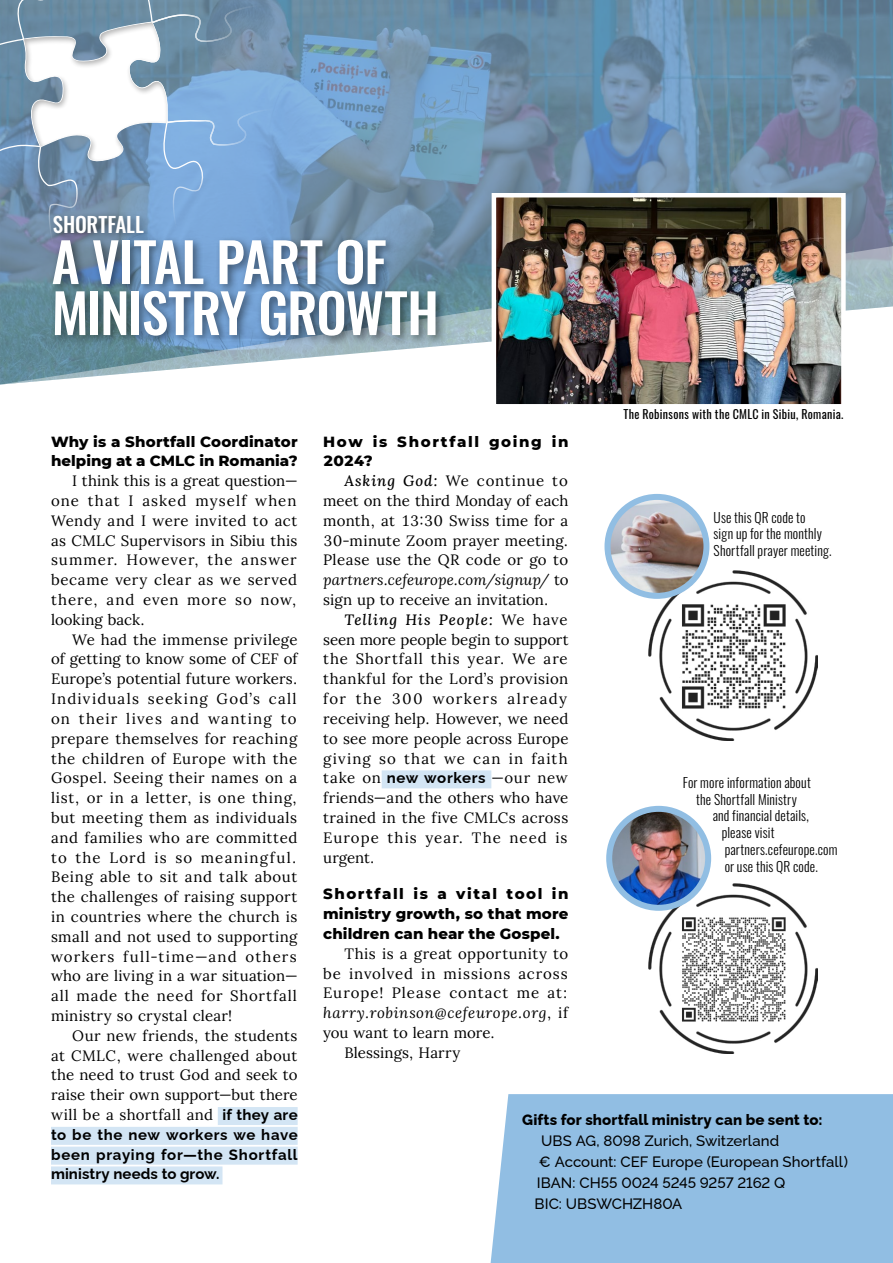
<style>
.page{position:relative;width:893px;height:1263px;background:#fff}
.page>*{position:absolute;margin:0;border:0;box-sizing:border-box;transform-origin:0 0}
.Headline{font:500 54px/51px "Oswald";letter-spacing:-.02em;color:#fff}
.Headline-2{font:500 21px "Oswald";letter-spacing:-.005em;color:#fff}
.Body_copy_serif{font:15px/19.8px "Lora";letter-spacing:.03em;color:#000;text-align:justify}
._2nd_Subhead{font:800 15px/19.8px "Montserrat";letter-spacing:.01em;color:#000}
.Body_copy_serif-2{font:500 15px "Raleway";color:#000}
.Body_copy_serif-3{font:800 15px "Raleway";letter-spacing:.005em;color:#000}
._2nd_Subhead-2{font:800 15px/19.8px "Montserrat";letter-spacing:.11em;color:#000}
.Body_copy_serif-4{font:15px "Lora";letter-spacing:.005em;color:#000}
.Body_copy_serif-5{font:300 13.5px/16.8px "Oswald";letter-spacing:.01em;color:#000}
.Body_copy_serif-6{font:12px "Oswald";letter-spacing:.025em;color:#000}
.s1{font-family:"Raleway";font-weight:700}
.s2{font-weight:500;font-style:italic}
.s3{font-style:italic}
</style>
<div class="page">
<img style="left:288px;top:0;width:605px;height:241px">
<svg style="left:0;top:241px;width:893px;height:144px"></svg>
<svg style="left:0;top:0;width:288px;height:253px"></svg>
<div style="left:491px;top:1094px;width:402px;height:169px;background:#91bee3"></div>
<img style="left:497px;top:198px;width:344px;height:205px">
<div style="left:492px;top:193px;width:354px;height:215px;border:4px solid #fff"></div>
<div style="left:218px;top:1107px;width:80px;height:18px;background:#d3e5f4"></div>
<div style="left:51px;top:1127px;width:247px;height:18px;background:#d3e5f4"></div>
<div style="left:51px;top:1147px;width:247px;height:18px;background:#d3e5f4"></div>
<div style="left:51px;top:1166px;width:171px;height:18px;background:#d3e5f4"></div>
<div style="left:382px;top:770px;width:109px;height:18px;background:#d3e5f4"></div>
<img style="left:648px;top:884px;width:169px;height:169px">
<img style="left:648px;top:571px;width:169px;height:169px">
<img style="left:609px;top:809px;width:99px;height:99px;border-radius:49px">
<div style="left:606px;top:806px;width:105px;height:105px;border:6px solid #91bee3;border-radius:50%"></div>
<div style="left:48px;top:211px;width:399px;height:136px;background:#000;opacity:.5"></div>
<img style="left:607px;top:497px;width:99px;height:99px;border-radius:49px">
<div style="left:604px;top:494px;width:105px;height:105px;border:6px solid #91bee3;border-radius:50%"></div>
<p class="Headline-2" style="left:53px;top:206px;width:93px">SHORTFALL</p>
<p class="Headline" style="left:52px;top:231px;width:389px">A VITAL PART OF<br>MINISTRY GROWTH</p>
<p class="Body_copy_serif-6" style="left:623px;top:404px;width:222px">The Robinsons with the CMLC in Sibiu, Romania.</p>
<p class="_2nd_Subhead" style="left:51px;top:431px;width:248px">Why is a Shortfall Coordinator helping at a CMLC in Romania?</p>
<p class="Body_copy_serif" style="left:51px;top:470px;width:248px;text-indent:21px">I think this is a great question— one that I asked myself when Wendy and I were invited to act as CMLC Supervisors in Sibiu this summer. However, the answer became very clear as we served there, and even more so now, looking back.</p>
<p class="Body_copy_serif" style="left:51px;top:628px;width:248px;text-indent:21px">We had the immense privilege of getting to know some of CEF of Europe’s potential future workers.<br>Individuals seeking God’s call on their lives and wanting to prepare themselves for reaching the children of Europe with the Gospel. Seeing their names on a list, or in a letter, is one thing, but meeting them as individuals and families who are committed to the Lord is so meaningful.<br>Being able to sit and talk about the challenges of raising support in countries where the church is small and not used to supporting workers full-time—and others who are living in a war situation— all made the need for Shortfall ministry so crystal clear!</p>
<p class="Body_copy_serif" style="left:51px;top:1024px;width:248px;text-indent:21px">Our new friends, the students at CMLC, were challenged about the need to trust God and seek to raise their own support—but there will be a shortfall and <span class="s1">if they are to be the new workers we have been praying for—the Shortfall ministry needs to grow.</span></p>
<p class="_2nd_Subhead-2" style="left:323px;top:431px;width:247px">How is Shortfall going in<br>2024?</p>
<p class="Body_copy_serif" style="left:323px;top:470px;width:247px;text-indent:21px"><span class="s2">Asking God:</span> We continue to meet on the third Monday of each month, at 13:30 Swiss time for a 30-minute Zoom prayer meeting.<br>Please use the QR code or go to <span class="s3">partners.cefeurope.com/signup/</span> to sign up to receive an invitation.</p>
<p class="Body_copy_serif" style="left:323px;top:609px;width:247px;text-indent:21px"><span class="s2">Telling His People:</span> We have seen more people begin to support the Shortfall this year. We are thankful for the Lord’s provision for the 300 workers already receiving help. However, we need to see more people across Europe giving so that we can in faith take on <span class="s1">new workers</span> —our new friends—and the others who have trained in the five CMLCs across Europe this year. The need is urgent.</p>
<p class="_2nd_Subhead" style="left:323px;top:883px;width:247px;text-align:justify">Shortfall is a vital tool in ministry growth, so that more children can hear the Gospel.</p>
<p class="Body_copy_serif" style="left:323px;top:942px;width:246px;text-indent:21px">This is a great opportunity to be involved in missions across Europe! Please contact me at: <span class="s3">harry.robinson@cefeurope.org</span>, if you want to learn more.</p>
<p class="Body_copy_serif-4" style="left:344px;top:1041px;width:117px">Blessings, Harry</p>
<p class="Body_copy_serif-5" style="left:713px;top:507px;width:119px">Use this QR code to<br>sign up for the monthly<br>Shortfall prayer meeting.</p>
<p class="Body_copy_serif-5" style="left:683px;top:773px;width:130px">For more information about</p>
<p class="Body_copy_serif-5" style="left:696px;top:789px;width:102px">the Shortfall Ministry</p>
<p class="Body_copy_serif-5" style="left:713px;top:806px;width:98px">and financial details,</p>
<p class="Body_copy_serif-5" style="left:722px;top:823px;width:54px">please visit</p>
<p class="Body_copy_serif-5" style="left:725px;top:840px;width:114px">partners.cefeurope.com</p>
<p class="Body_copy_serif-5" style="left:725px;top:857px;width:95px">or use this QR code.</p>
<p class="Body_copy_serif-3" style="left:522px;top:1108px;width:302px">Gifts for shortfall ministry can be sent to:</p>
<p class="Body_copy_serif-2" style="left:541px;top:1129px;width:240px">UBS AG, 8098 Zurich, Switzerland</p>
<p class="Body_copy_serif-2" style="left:539px;top:1150px;width:310px">€ Account: CEF Europe (European Shortfall)</p>
<p class="Body_copy_serif-2" style="left:537px;top:1171px;width:250px">IBAN: CH55 0024 5245 9257 2162 Q</p>
<p class="Body_copy_serif-2" style="left:535px;top:1192px;width:149px">BIC: UBSWCHZH80A</p>
</div>
